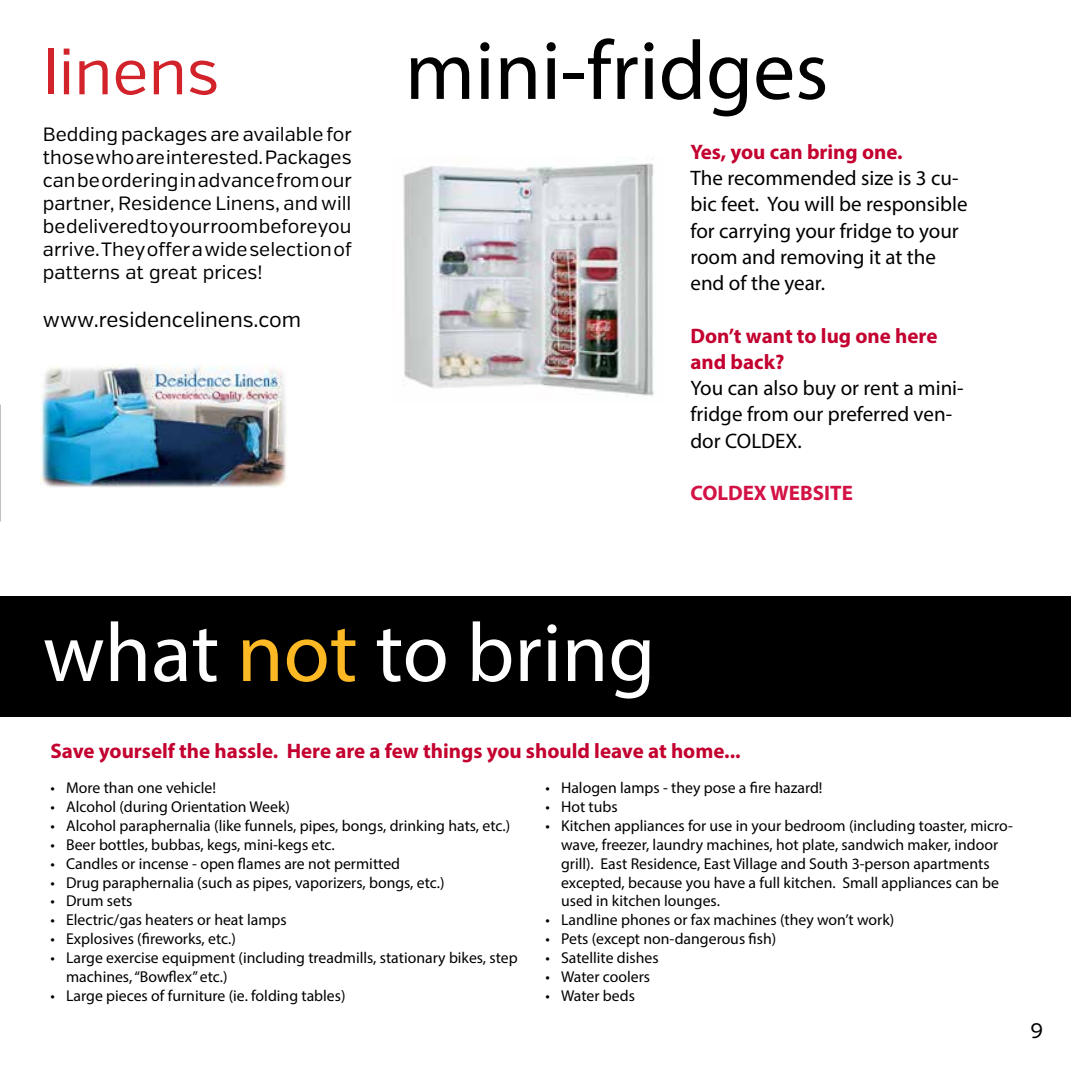
<style>
.page{position:relative;width:1071px;height:1071px;background:#fff}
.page>*{position:absolute;margin:0;border:0;box-sizing:border-box;transform-origin:0 0}
.t1{font:84px "Myriad Pro";color:#fff}
.t2{font:84px "Myriad Pro";color:#000}
.t3{font:63px "Verb";color:#d2232a}
.t4{font:21px/26.2px "Myriad Pro";color:#000}
.t5{font:700 21px/26.2px "Myriad Pro";color:#c3002f}
.t6{font:21px "Verb";color:#000}
.t7{font:700 21px "Myriad Pro";color:#d31245}
.t8{font:19.25px/23.1px "Verb";color:#000;text-align:justify}
.t9{font:15.75px/18.9px "Myriad Pro";color:#000}
.s1{color:#fdb924}
</style>
<div class="page">
<div style="left:0;top:596px;width:1071px;height:121px;background:#000"></div>
<img style="left:403px;top:163px;width:251px;height:233px">
<img style="left:40px;top:365px;width:246px;height:122px">
<h2 class="t3" style="left:43px;top:35px;width:178px">linens</h2>
<p class="t8" style="left:43px;top:123px;width:311px">Bedding packages are available for those who are interested. Packages can be ordering in advance from our partner, Residence Linens, and will be delivered to your room before you arrive. They offer a wide selection of patterns at great prices!</p>
<h3 class="t6" style="left:43px;top:308px;width:260px">www.residencelinens.com</h3>
<h1 class="t2" style="left:405px;top:19px;width:425px">mini-fridges</h1>
<h3 class="t5" style="left:690px;top:138px;width:214px">Yes, you can bring one.</h3>
<h3 class="t4" style="left:690px;top:165px;width:279px">The recommended size is 3 cu&shy;bic feet. You will be responsible for carrying your fridge to your room and removing it at the end of the year.</h3>
<h3 class="t5" style="left:690px;top:322px;width:249px">Don’t want to lug one here and back?</h3>
<h3 class="t4" style="left:690px;top:375px;width:275px">You can also buy or rent a mini&shy;fridge from our preferred ven&shy;dor COLDEX.</h3>
<h3 class="t7" style="left:690px;top:479px;width:164px">COLDEX WEBSITE</h3>
<h1 class="t1" style="left:43px;top:601px;width:614px">what <span class="s1">not</span> to bring</h1>
<h3 class="t5" style="left:50px;top:737px;width:692px">Save yourself the hassle. Here are a few things you should leave at home...</h3>
<p class="t9" style="left:50px;top:778px;width:167px">• More than one vehicle!</p>
<p class="t9" style="left:50px;top:797px;width:241px">• Alcohol (during Orientation Week)</p>
<p class="t9" style="left:50px;top:816px;width:461px">• Alcohol paraphernalia (like funnels, pipes, bongs, drinking hats, etc.)</p>
<p class="t9" style="left:50px;top:835px;width:286px">• Beer bottles, bubbas, kegs, mini-kegs etc.</p>
<p class="t9" style="left:50px;top:854px;width:351px">• Candles or incense - open flames are not permitted</p>
<p class="t9" style="left:50px;top:873px;width:396px">• Drug paraphernalia (such as pipes, vaporizers, bongs, etc.)</p>
<p class="t9" style="left:50px;top:891px;width:84px">• Drum sets</p>
<p class="t9" style="left:50px;top:910px;width:238px">• Electric/gas heaters or heat lamps</p>
<p class="t9" style="left:50px;top:929px;width:187px">• Explosives (fireworks, etc.)</p>
<p class="t9" style="left:66px;top:948px;width:453px;text-indent:-16px">• Large exercise equipment (including treadmills, stationary bikes, step machines, “Bowflex” etc.)</p>
<p class="t9" style="left:50px;top:986px;width:297px">• Large pieces of furniture (ie. folding tables)</p>
<p class="t9" style="left:545px;top:778px;width:279px">• Halogen lamps - they pose a fire hazard!</p>
<p class="t9" style="left:545px;top:797px;width:74px">• Hot tubs</p>
<p class="t9" style="left:561px;top:816px;width:453px;text-indent:-16px">• Kitchen appliances for use in your bedroom (including toaster, micro&shy;wave, freezer, laundry machines, hot plate, sandwich maker, indoor grill). East Residence, East Village and South 3-person apartments excepted, because you have a full kitchen. Small appliances can be used in kitchen lounges.</p>
<p class="t9" style="left:545px;top:910px;width:350px">• Landline phones or fax machines (they won’t work)</p>
<p class="t9" style="left:545px;top:929px;width:232px">• Pets (except non-dangerous fish)</p>
<p class="t9" style="left:545px;top:948px;width:115px">• Satellite dishes</p>
<p class="t9" style="left:545px;top:967px;width:106px">• Water coolers</p>
<p class="t9" style="left:545px;top:986px;width:91px">• Water beds</p>
<h3 class="t6" style="left:1030px;top:1018px;width:14px">9</h3>
</div>
